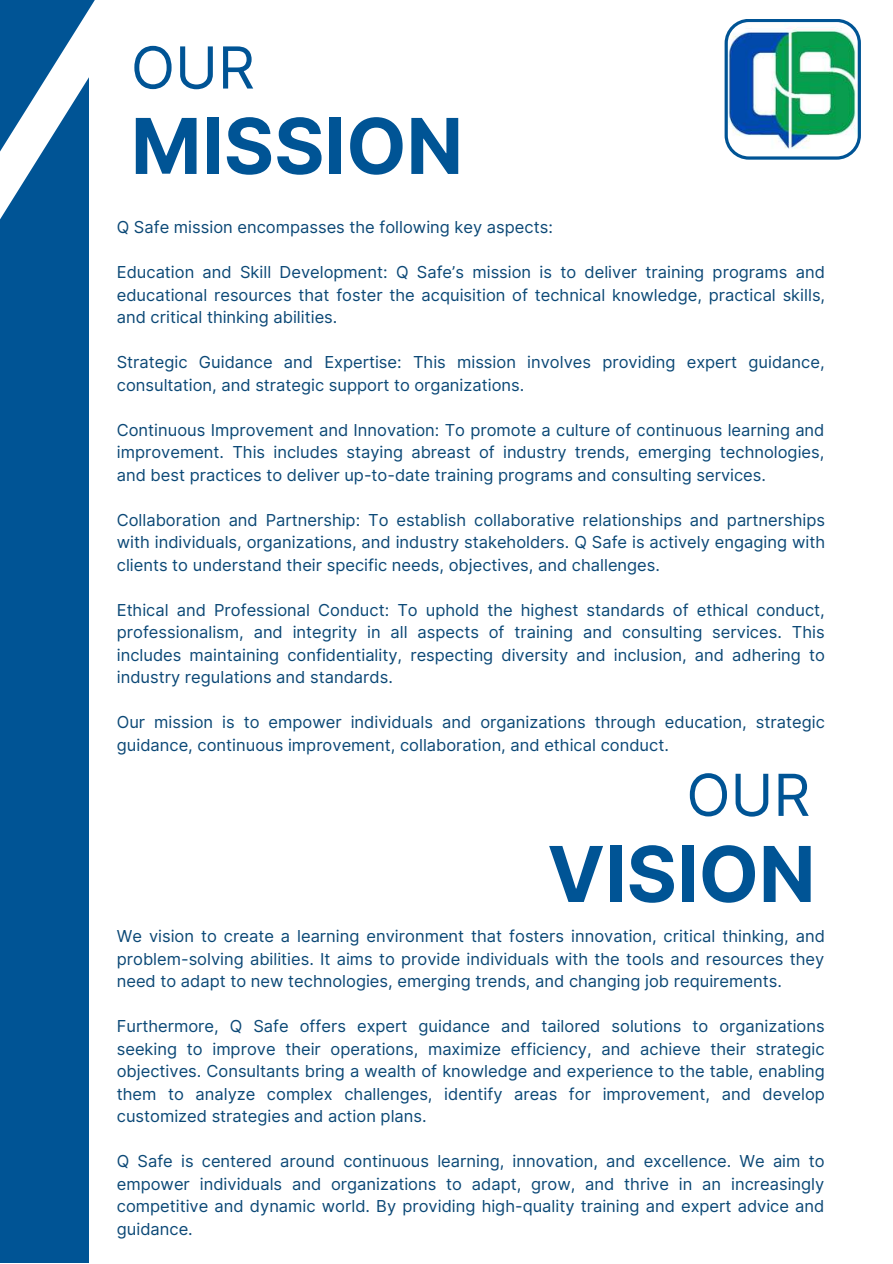
<style>
.page{position:relative;width:893px;height:1264px;background:#fff}
.page>*{position:absolute;margin:0;border:0;box-sizing:border-box;transform-origin:0 0}
.t1{font:700 76.95px "Inter";color:#005495}
.t2{font:57.9px "Inter";color:#005495}
.t3{font:16.5px/22.5px "Inter";color:#0b4876;text-align:justify}
</style>
<div class="page">
<div style="left:0;top:0;width:89px;height:1262px;background:#005495"></div>
<svg style="left:0;top:0;width:95px;height:220px"></svg>
<svg style="left:724px;top:19px;width:136px;height:140px"></svg>
<h2 class="t2" style="left:131px;top:33px;width:125px">OUR</h2>
<h1 class="t1" style="left:131px;top:100px;width:333px">MISSION</h1>
<p class="t3" style="left:117px;top:216px;width:437px">Q Safe mission encompasses the following key aspects:</p>
<p class="t3" style="left:117px;top:261px;width:709px">Education and Skill Development: Q Safe’s mission is to deliver training programs and educational resources that foster the acquisition of technical knowledge, practical skills, and critical thinking abilities.</p>
<p class="t3" style="left:117px;top:351px;width:709px">Strategic Guidance and Expertise: This mission involves providing expert guidance, consultation, and strategic support to organizations.</p>
<p class="t3" style="left:117px;top:418px;width:709px">Continuous Improvement and Innovation: To promote a culture of continuous learning and improvement. This includes staying abreast of industry trends, emerging technologies, and best practices to deliver up-to-date training programs and consulting services.</p>
<p class="t3" style="left:117px;top:508px;width:709px">Collaboration and Partnership: To establish collaborative relationships and partnerships with individuals, organizations, and industry stakeholders. Q Safe is actively engaging with clients to understand their specific needs, objectives, and challenges.</p>
<p class="t3" style="left:117px;top:598px;width:709px">Ethical and Professional Conduct: To uphold the highest standards of ethical conduct, professionalism, and integrity in all aspects of training and consulting services. This includes maintaining confidentiality, respecting diversity and inclusion, and adhering to industry regulations and standards.</p>
<p class="t3" style="left:117px;top:711px;width:709px">Our mission is to empower individuals and organizations through education, strategic guidance, continuous improvement, collaboration, and ethical conduct.</p>
<h2 class="t2" style="left:686px;top:760px;width:125px">OUR</h2>
<h1 class="t1" style="left:547px;top:828px;width:270px">VISION</h1>
<p class="t3" style="left:117px;top:924px;width:709px">We vision to create a learning environment that fosters innovation, critical thinking, and problem-solving abilities. It aims to provide individuals with the tools and resources they need to adapt to new technologies, emerging trends, and changing job requirements.</p>
<p class="t3" style="left:117px;top:1014px;width:709px">Furthermore, Q Safe offers expert guidance and tailored solutions to organizations seeking to improve their operations, maximize efficiency, and achieve their strategic objectives. Consultants bring a wealth of knowledge and experience to the table, enabling them to analyze complex challenges, identify areas for improvement, and develop customized strategies and action plans.</p>
<p class="t3" style="left:117px;top:1149px;width:709px">Q Safe is centered around continuous learning, innovation, and excellence. We aim to empower individuals and organizations to adapt, grow, and thrive in an increasingly competitive and dynamic world. By providing high-quality training and expert advice and guidance.</p>
</div>
